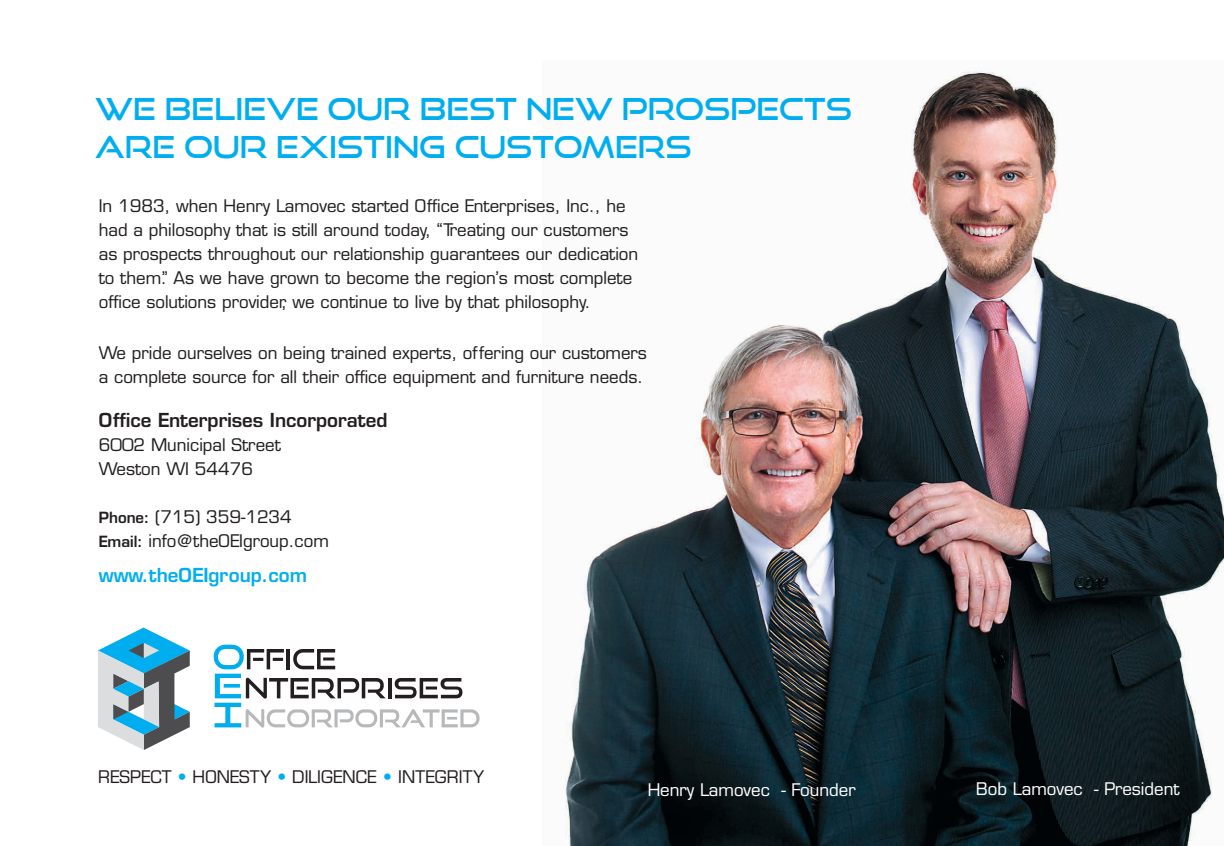
<style>
.page{position:relative;width:1224px;height:846px;background:#fff}
.page>*{position:absolute;margin:0;border:0;box-sizing:border-box;transform-origin:0 0}
.t1{font:30px/38px "Good Times Rg";color:#00aeef}
.t2{font:600 20px "Eugenio";color:#231f20}
.t3{font:600 20px "Eugenio";color:#00aeef}
.t4{font:18px/24px "Eugenio";color:#231f20}
.t5{font:18px "Eugenio";color:#fff}
.s1{font-weight:600;font-size:16px}
.s2{color:#00aeef}
</style>
<div class="page">
<img style="left:565px;top:71px;width:659px;height:775px">
<svg style="left:98px;top:628px;width:92px;height:122px"></svg>
<svg style="left:214px;top:645px;width:266px;height:83px"></svg>
<h1 class="t1" style="left:95px;top:90px;width:758px">WE BELIEVE OUR BEST NEW PROSPECTS<br>ARE OUR EXISTING CUSTOMERS</h1>
<p class="t4" style="left:99px;top:194px;width:541px">In 1983, when Henry Lamovec started Office Enterprises, Inc., he had a philosophy that is still around today, “Treating our customers as prospects throughout our relationship guarantees our dedication to them.” As we have grown to become the region’s most complete office solutions provider, we continue to live by that philosophy.</p>
<p class="t4" style="left:99px;top:341px;width:550px">We pride ourselves on being trained experts, offering our customers a complete source for all their office equipment and furniture needs.</p>
<p class="t2" style="left:99px;top:408px;width:290px">Office Enterprises Incorporated</p>
<p class="t4" style="left:99px;top:433px;width:183px">6002 Municipal Street<br>Weston WI 54476</p>
<p class="t4" style="left:99px;top:505px;width:232px"><span class="s1">Phone:</span> (715) 359-1234<br><span class="s1">Email:</span> info@theOEIgroup.com</p>
<p class="t3" style="left:99px;top:563px;width:210px">www.theOEIgroup.com</p>
<p class="t4" style="left:98px;top:765px;width:388px">RESPECT <span class="s2">•</span> HONESTY <span class="s2">•</span> DILIGENCE <span class="s2">•</span> INTEGRITY</p>
<p class="t5" style="left:648px;top:779px;width:210px">Henry Lamovec - Founder</p>
<p class="t5" style="left:976px;top:779px;width:205px">Bob Lamovec - President</p>
</div>
